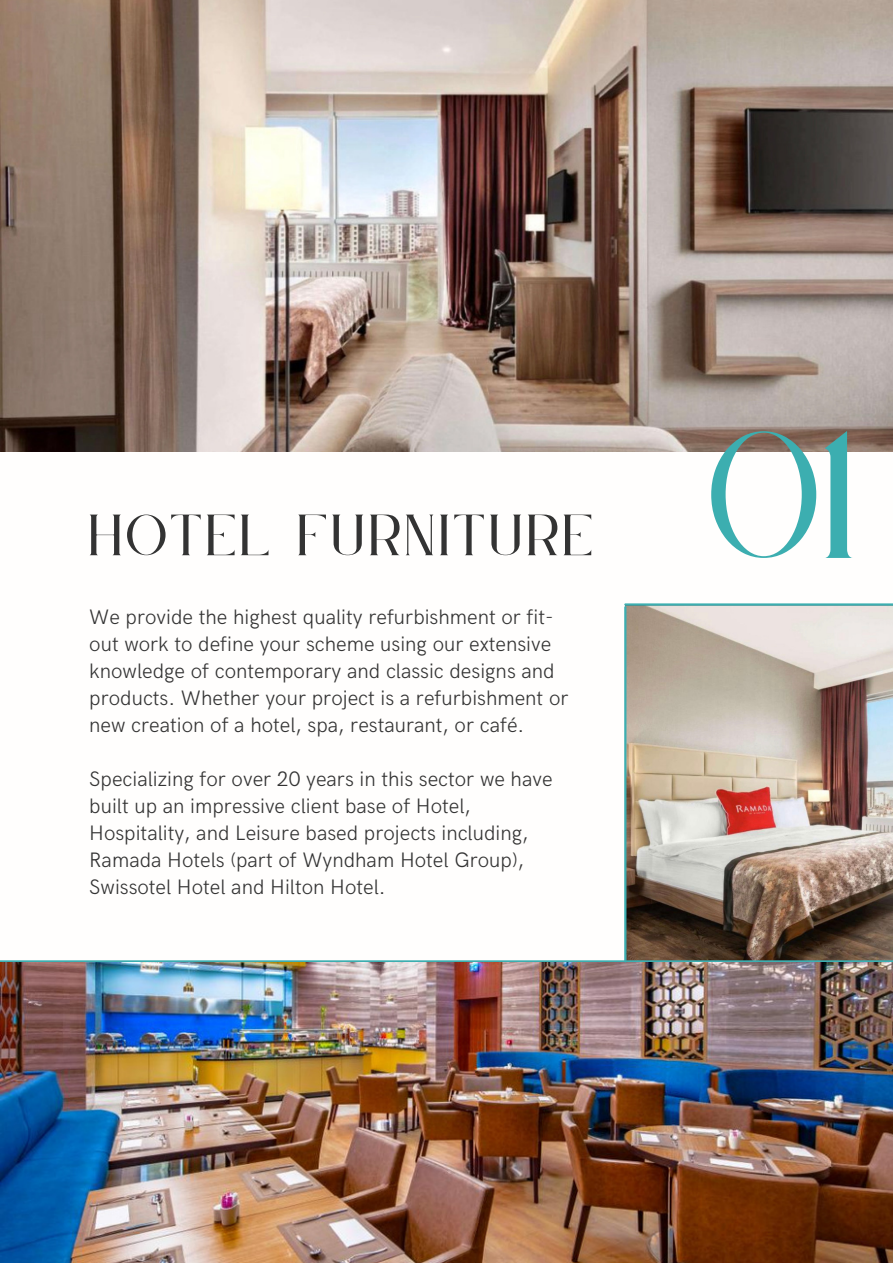
<style>
.page{position:relative;width:893px;height:1264px;background:#fff}
.page>*{position:absolute;margin:0;border:0;box-sizing:border-box;transform-origin:0 0}
.t1{font:159.45px "Le Jour Serif";color:#3caeb0}
.t2{font:51px "Le Jour Serif";letter-spacing:.06em;color:#333}
.t3{font:300 21px/27px "HK Grotesk";color:#333}
</style>
<div class="page">
<img style="left:0;top:0;width:892px;height:452px">
<img style="left:625px;top:605px;width:267px;height:355px">
<hr style="left:0;top:960px;width:892px;height:2px;background:#3caeb0">
<hr style="left:625px;top:603px;width:267px;height:2px;background:#3caeb0">
<img style="left:0;top:962px;width:892px;height:300px">
<hr style="left:624px;top:607px;width:2px;height:354px;background:#3caeb0">
<h2 class="t2" style="left:89px;top:508px;width:506px">HOTEL FURNITURE</h2>
<p class="t3" style="left:89px;top:604px;width:480px">We provide the highest quality refurbishment or fit&shy;out work to define your scheme using our extensive knowledge of contemporary and classic designs and products. Whether your project is a refurbishment or new creation of a hotel, spa, restaurant, or café.</p>
<p class="t3" style="left:89px;top:765px;width:465px">Specializing for over 20 years in this sector we have built up an impressive client base of Hotel, Hospitality, and Leisure based projects including, Ramada Hotels (part of Wyndham Hotel Group), Swissotel Hotel and Hilton Hotel.</p>
<h1 class="t1" style="left:712px;top:409px;width:150px">01</h1>
</div>
